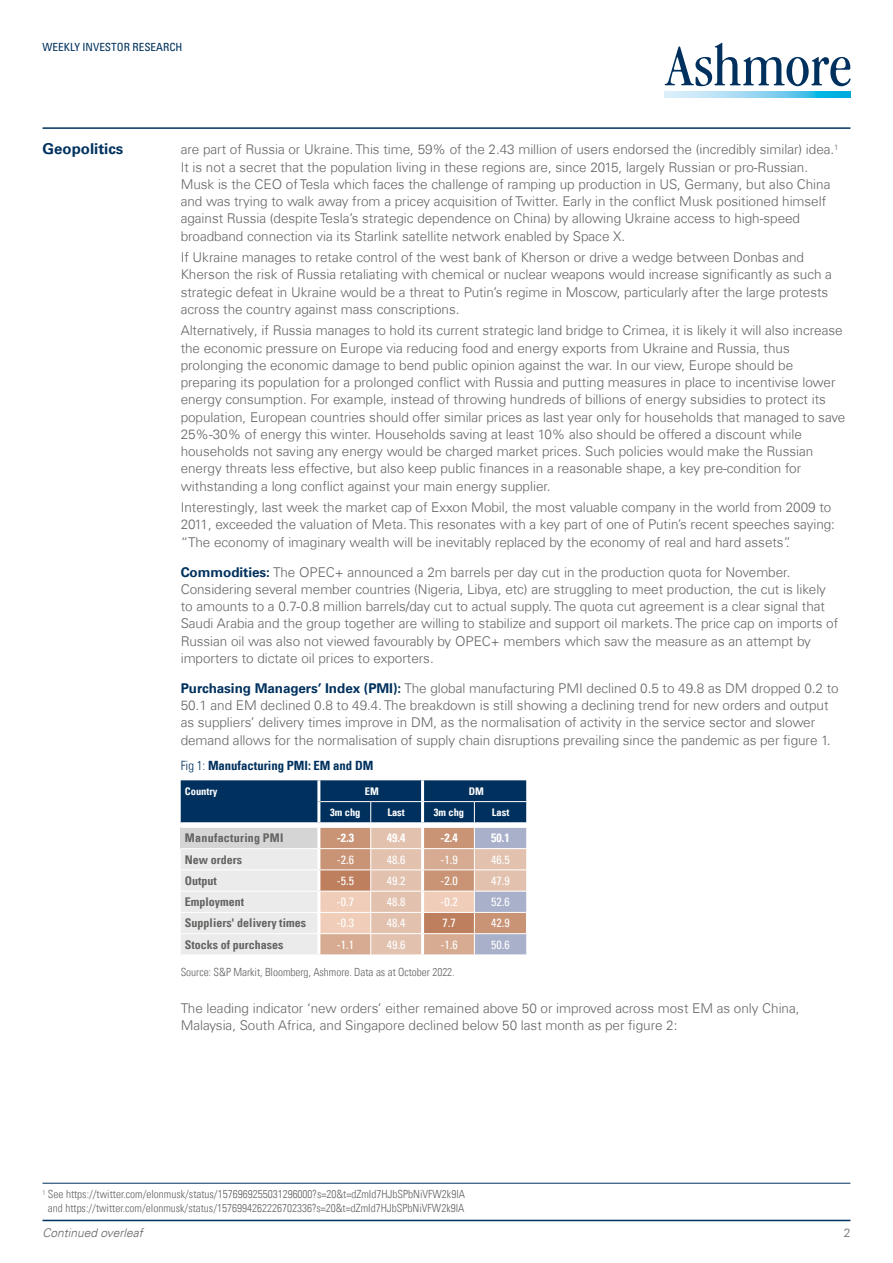
<style>
.page{position:relative;width:893px;height:1263px;background:#fff}
.page>*{position:absolute;margin:0;border:0;box-sizing:border-box;transform-origin:0 0}
.t1{font:700 15px "Univers Com 65";color:#00315e}
.t2{font:300 13.5px/17.2px "Univers Com 45";letter-spacing:-.005em;color:#646463}
.t3{font:12.75px "Univers Com 67 Bold Cond";letter-spacing:-.005em;color:#00315e}
.t4{font:condensed 12px "Univers Com 57";color:#fff}
.t5{font:12px "Univers Com 67 Bold Cond";color:#646463}
.t6{font:italic 300 12px "Univers Com 45";color:#646463}
.t7{font:12px "Univers Com 67 Bold Cond";letter-spacing:.02em;color:#646463}
.t8{font:12px "Univers Com 67 Bold Cond";color:#fff}
.t9{font:300 12px "Univers Com 45";color:#646463}
.t10{font:11.25px/13.5px "Univers Com 47 Light Cond";color:#646463;text-align:center}
.t11{font:condensed 11.25px "Univers Com 57";color:#00315e}
.t12{font:10.5px "Univers Com 67 Bold Cond";color:#fff}
.s1{font-family:"Univers Com 65";font-weight:700;color:#00315e}
.s2{font-family:"Univers Com 47 Light Cond"}
</style>
<div class="page">
<hr style="left:43px;top:127px;width:807px;height:2px;background:#00315e">
<svg style="left:665px;top:43px;width:185px;height:43px"></svg>
<svg style="left:665px;top:92px;width:185px;height:6px"></svg>
<svg style="left:181px;top:780px;width:346px;height:175px;background:#aba8ab"></svg>
<hr style="left:474px;top:848px;width:52px;height:1px;background:#fff">
<hr style="left:474px;top:869px;width:52px;height:1px;background:#fff">
<hr style="left:474px;top:891px;width:52px;height:1px;background:#fff">
<hr style="left:43px;top:1220px;width:807px;height:1px;background:#00315e">
<hr style="left:43px;top:1183px;width:807px;height:1px;background:#00315e">
<p class="t11" style="left:43px;top:40px;width:141px">WEEKLY INVESTOR RESEARCH</p>
<p class="t1" style="left:43px;top:140px;width:82px">Geopolitics</p>
<p class="t2" style="left:181px;top:141px;width:659px">are part of Russia or Ukraine. This time, 59% of the 2.43 million of users endorsed the (incredibly similar) idea.<sup>1<br></sup>It is not a secret that the population living in these regions are, since 2015, largely Russian or pro-Russian.<br>Musk is the CEO of Tesla which faces the challenge of ramping up production in US, Germany, but also China and was trying to walk away from a pricey acquisition of Twitter. Early in the conflict Musk positioned himself against Russia (despite Tesla’s strategic dependence on China) by allowing Ukraine access to high-speed broadband connection via its Starlink satellite network enabled by Space X.</p>
<p class="t2" style="left:181px;top:249px;width:653px">If Ukraine manages to retake control of the west bank of Kherson or drive a wedge between Donbas and Kherson the risk of Russia retaliating with chemical or nuclear weapons would increase significantly as such a strategic defeat in Ukraine would be a threat to Putin’s regime in Moscow, particularly after the large protests across the country against mass conscriptions.</p>
<p class="t2" style="left:181px;top:322px;width:666px">Alternatively, if Russia manages to hold its current strategic land bridge to Crimea, it is likely it will also increase the economic pressure on Europe via reducing food and energy exports from Ukraine and Russia, thus prolonging the economic damage to bend public opinion against the war. In our view, Europe should be preparing its population for a prolonged conflict with Russia and putting measures in place to incentivise lower energy consumption. For example, instead of throwing hundreds of billions of energy subsidies to protect its population, European countries should offer similar prices as last year only for households that managed to save 25%-30% of energy this winter. Households saving at least 10% also should be offered a discount while households not saving any energy would be charged market prices. Such policies would make the Russian energy threats less effective, but also keep public finances in a reasonable shape, a key pre-condition for withstanding a long conflict against your main energy supplier.</p>
<p class="t2" style="left:181px;top:499px;width:656px">Interestingly, last week the market cap of Exxon Mobil, the most valuable company in the world from 2009 to<br>2011, exceeded the valuation of Meta. This resonates with a key part of one of Putin’s recent speeches saying: “The economy of imaginary wealth will be inevitably replaced by the economy of real and hard assets”.</p>
<p class="t2" style="left:181px;top:563px;width:659px"><span class="s1">Commodities:</span> The OPEC+ announced a 2m barrels per day cut in the production quota for November.<br>Considering several member countries (Nigeria, Libya, etc) are struggling to meet production, the cut is likely to amounts to a 0.7-0.8 million barrels/day cut to actual supply. The quota cut agreement is a clear signal that Saudi Arabia and the group together are willing to stabilize and support oil markets. The price cap on imports of Russian oil was also not viewed favourably by OPEC+ members which saw the measure as an attempt by importers to dictate oil prices to exporters.</p>
<p class="t2" style="left:181px;top:679px;width:659px"><span class="s1">Purchasing Managers’ Index (PMI):</span> The global manufacturing PMI declined 0.5 to 49.8 as DM dropped 0.2 to 50.1 and EM declined 0.8 to 49.4. The breakdown is still showing a declining trend for new orders and output as suppliers’ delivery times improve in DM, as the normalisation of activity in the service sector and slower demand allows for the normalisation of supply chain disruptions prevailing since the pandemic as per figure 1.</p>
<p class="t3" style="left:181px;top:758px;width:194px"><span class="s2">Fig 1:</span> Manufacturing PMI: EM and DM</p>
<p class="t12" style="left:185px;top:784px;width:34px">Country</p>
<p class="t12" style="left:365px;top:784px;width:15px">EM</p>
<p class="t12" style="left:469px;top:784px;width:17px">DM</p>
<p class="t12" style="left:330px;top:806px;width:32px">3m chg</p>
<p class="t12" style="left:387px;top:806px;width:19px">Last</p>
<p class="t12" style="left:434px;top:806px;width:32px">3m chg</p>
<p class="t12" style="left:492px;top:806px;width:19px">Last</p>
<p class="t7" style="left:185px;top:831px;width:100px">Manufacturing PMI</p>
<p class="t8" style="left:337px;top:831px;width:19px">-2.3</p>
<p class="t8" style="left:387px;top:831px;width:20px">49.4</p>
<p class="t8" style="left:440px;top:831px;width:19px">-2.4</p>
<p class="t8" style="left:491px;top:831px;width:20px">50.1</p>
<p class="t5" style="left:185px;top:852px;width:59px">New orders</p>
<p class="t4" style="left:337px;top:852px;width:19px">-2.6</p>
<p class="t4" style="left:387px;top:852px;width:20px">48.6</p>
<p class="t4" style="left:440px;top:852px;width:19px">-1.9</p>
<p class="t4" style="left:491px;top:852px;width:20px">46.5</p>
<p class="t5" style="left:185px;top:873px;width:34px">Output</p>
<p class="t4" style="left:337px;top:873px;width:19px">-5.5</p>
<p class="t4" style="left:387px;top:873px;width:20px">49.2</p>
<p class="t4" style="left:440px;top:873px;width:19px">-2.0</p>
<p class="t4" style="left:491px;top:873px;width:20px">47.9</p>
<p class="t5" style="left:185px;top:894px;width:61px">Employment</p>
<p class="t4" style="left:337px;top:894px;width:19px">-0.7</p>
<p class="t4" style="left:387px;top:894px;width:20px">48.8</p>
<p class="t4" style="left:440px;top:894px;width:19px">-0.2</p>
<p class="t4" style="left:491px;top:894px;width:20px">52.6</p>
<p class="t5" style="left:185px;top:916px;width:123px">Suppliers' delivery times</p>
<p class="t4" style="left:337px;top:915px;width:19px">-0.3</p>
<p class="t4" style="left:387px;top:915px;width:20px">48.4</p>
<p class="t4" style="left:442px;top:915px;width:15px">7.7</p>
<p class="t4" style="left:491px;top:915px;width:20px">42.9</p>
<p class="t5" style="left:185px;top:937px;width:100px">Stocks of purchases</p>
<p class="t4" style="left:337px;top:937px;width:19px">-1.1</p>
<p class="t4" style="left:387px;top:937px;width:20px">49.6</p>
<p class="t4" style="left:440px;top:937px;width:19px">-1.6</p>
<p class="t4" style="left:491px;top:937px;width:20px">50.6</p>
<p class="t10" style="left:181px;top:965px;width:276px">Source: S&amp;P Markit, Bloomberg, Ashmore. Data as at October 2022.</p>
<p class="t2" style="left:181px;top:999px;width:620px">The leading indicator ‘new orders’ either remained above 50 or improved across most EM as only China,<br>Malaysia, South Africa, and Singapore declined below 50 last month as per figure 2:</p>
<p class="t10" style="left:43px;top:1188px;width:424px"><sup>1</sup> See https://twitter.com/elonmusk/status/1576969255031296000?s=20&amp;t=dZmId7HJbSPbNiVFW2k9lA and https://twitter.com/elonmusk/status/1576994262226702336?s=20&amp;t=dZmId7HJbSPbNiVFW2k9lA</p>
<p class="t6" style="left:43px;top:1226px;width:102px">Continued overleaf</p>
<p class="t9" style="left:844px;top:1226px;width:8px">2</p>
</div>
